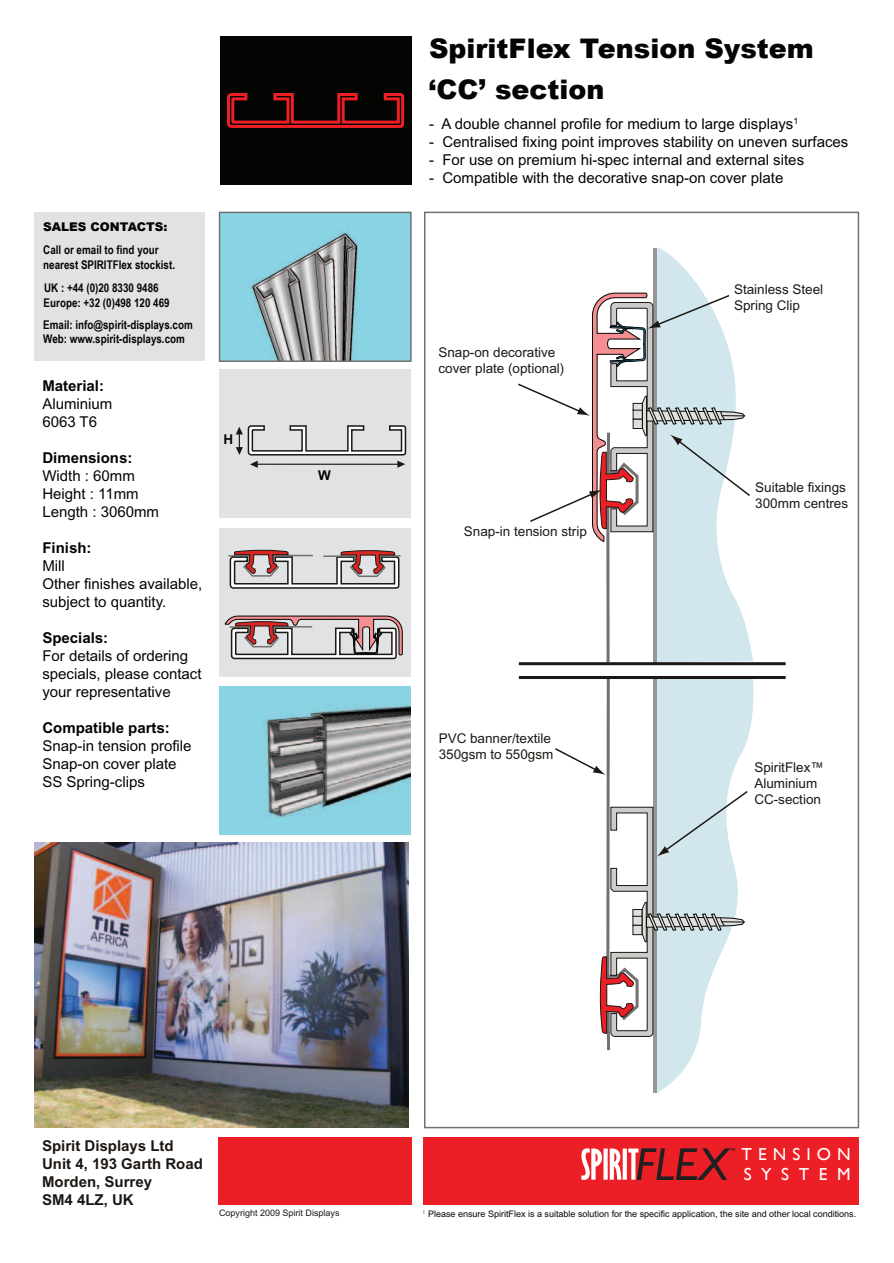
<style>
.page{position:relative;width:894px;height:1263px;background:#fff}
.page>*{position:absolute;margin:0;border:0;box-sizing:border-box;transform-origin:0 0}
.t1{font:900 27px/41.4px "Arial";color:#040503}
.t2{font:17.4px/19.6px "Gill Sans";letter-spacing:.35em;color:#fff}
.t3{font:15px/18px "Arial";color:#040503}
.t4{font:700 15px/18px "Arial";color:#1c1713}
.t5{font:700 15px "Arial";color:#040503}
.t6{font:13.5px/16px "Arial";color:#1d1814}
.t7{font:700 13.5px "Arial";color:#040503}
.t8{font:700 12px/14.4px "Arial Narrow";color:#040503}
.t9{font:900 12px "Arial";color:#040503}
.t10{font:9px "Arial";color:#040503}
.t11{font:9px "Arial";color:#1c1713}
.t12{font:6.9px "Arial";color:#231f20}
</style>
<div class="page">
<div style="left:218px;top:1137px;width:193px;height:68px;background:#ed1f26"></div>
<div style="left:220px;top:36px;width:191px;height:149px;background:#040503"></div>
<div style="left:423px;top:1137px;width:436px;height:68px;background:#ed1f26"></div>
<div style="left:35px;top:212px;width:170px;height:149px;background:#e1e2e4"></div>
<img style="left:222px;top:215px;width:187px;height:144px">
<div style="left:219px;top:212px;width:193px;height:150px;border:2px solid #737070"></div>
<div style="left:424px;top:212px;width:435px;height:916px;border:2px solid #737070"></div>
<svg style="left:581px;top:1148px;width:149px;height:32px"></svg>
<img style="left:219px;top:686px;width:192px;height:149px">
<div style="left:219px;top:369px;width:192px;height:149px;background:#e1e2e4"></div>
<div style="left:219px;top:528px;width:192px;height:149px;background:#e1e2e4"></div>
<hr style="left:519px;top:662px;width:267px;height:3px;background:#1d1814">
<hr style="left:519px;top:676px;width:267px;height:3px;background:#1d1814">
<svg style="left:236px;top:425px;width:171px;height:43px"></svg>
<svg style="left:224px;top:550px;width:179px;height:110px"></svg>
<svg style="left:227px;top:93px;width:178px;height:35px"></svg>
<svg style="left:555px;top:679px;width:199px;height:414px"></svg>
<svg style="left:518px;top:247px;width:235px;height:418px"></svg>
<img style="left:34px;top:843px;width:375px;height:284px">
<h1 class="t1" style="left:429px;top:27px;width:386px">SpiritFlex Tension System ‘CC’ section</h1>
<p class="t9" style="left:43px;top:218px;width:126px">SALES CONTACTS:</p>
<p class="t8" style="left:43px;top:242px;width:133px">Call or email to find your nearest SPIRITFlex stockist.</p>
<p class="t8" style="left:44px;top:280px;width:128px">UK : +44 (0)20 8330 9486<br>Europe: +32 (0)498 120 469</p>
<p class="t8" style="left:43px;top:317px;width:151px">Email: info@spirit-displays.com<br>Web: www.spirit-displays.com</p>
<p class="t5" style="left:42px;top:377px;width:63px">Material:</p>
<p class="t3" style="left:42px;top:395px;width:72px">Aluminium<br>6063 T6</p>
<p class="t5" style="left:42px;top:449px;width:92px">Dimensions:</p>
<p class="t3" style="left:42px;top:467px;width:118px">Width : 60mm<br>Height : 11mm<br>Length : 3060mm</p>
<p class="t5" style="left:42px;top:539px;width:51px">Finish:</p>
<p class="t3" style="left:42px;top:557px;width:162px">Mill<br>Other finishes available, subject to quantity.</p>
<p class="t5" style="left:42px;top:629px;width:67px">Specials:</p>
<p class="t3" style="left:42px;top:647px;width:161px">For details of ordering specials, please contact your representative</p>
<p class="t5" style="left:42px;top:719px;width:129px">Compatible parts:</p>
<p class="t3" style="left:42px;top:737px;width:151px">Snap-in tension profile<br>Snap-on cover plate<br>SS Spring-clips</p>
<p class="t7" style="left:223px;top:431px;width:11px">H</p>
<p class="t7" style="left:318px;top:467px;width:14px">W</p>
<p class="t3" style="left:429px;top:115px;width:371px">- A double channel profile for medium to large displays<sup>1</sup></p>
<p class="t3" style="left:429px;top:133px;width:421px">- Centralised fixing point improves stability on uneven surfaces</p>
<p class="t3" style="left:429px;top:151px;width:377px">- For use on premium hi-spec internal and external sites</p>
<p class="t3" style="left:429px;top:169px;width:356px">- Compatible with the decorative snap-on cover plate</p>
<p class="t6" style="left:438px;top:345px;width:127px">Snap-on decorative cover plate (optional)</p>
<p class="t6" style="left:464px;top:523px;width:124px">Snap-in tension strip</p>
<p class="t6" style="left:439px;top:731px;width:116px">PVC banner/textile<br>350gsm to 550gsm</p>
<p class="t6" style="left:734px;top:282px;width:91px">Stainless Steel<br>Spring Clip</p>
<p class="t6" style="left:755px;top:479px;width:94px">Suitable fixings<br>300mm centres</p>
<p class="t6" style="left:754px;top:759px;width:71px">SpiritFlex™<br>Aluminium<br>CC-section</p>
<p class="t4" style="left:42px;top:1137px;width:162px">Spirit Displays Ltd<br>Unit 4, 193 Garth Road<br>Morden, Surrey<br>SM4 4LZ, UK</p>
<p class="t2" style="left:742px;top:1145px;width:111px">TENSION<br>SYSTEM</p>
<p class="t12" style="left:729px;top:1147px;width:8px">™</p>
<p class="t11" style="left:219px;top:1207px;width:122px">Copyright 2009 Spirit Displays</p>
<p class="t10" style="left:424px;top:1208px;width:434px"><sup>1</sup> Please ensure SpiritFlex is a suitable solution for the specific application, the site and other local conditions.</p>
</div>
